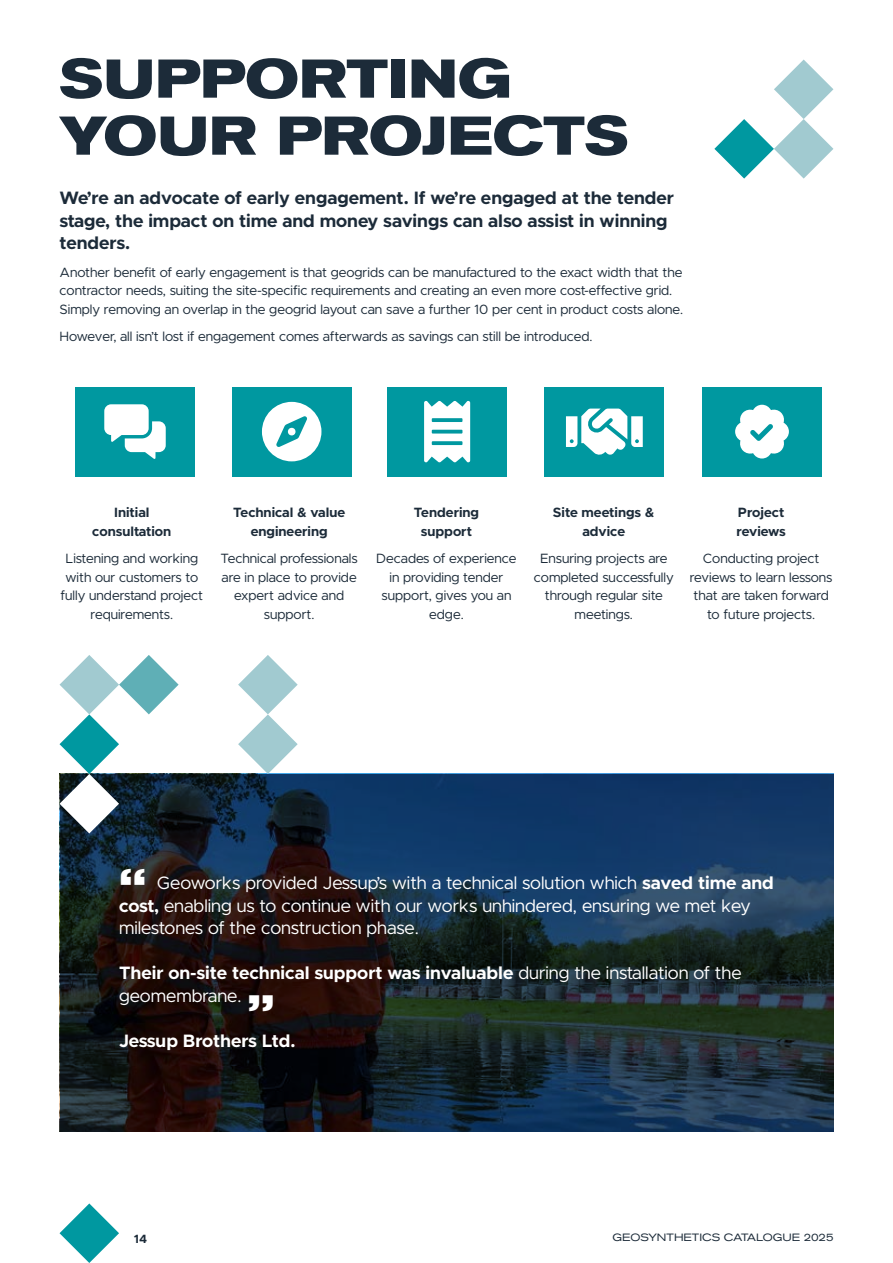
<style>
.page{position:relative;width:893px;height:1263px;background:#fff}
.page>*{position:absolute;margin:0;border:0;box-sizing:border-box;transform-origin:0 0}
.t1{font:700 expanded 54px/57px "Akzidenz Grotesk BQ";color:#1c2b39}
.t2{font:700 expanded 43.5px "Akzidenz Grotesk BQ";color:#fff}
.t3{font:18px/22.5px "Metropolis";color:#fff}
.t4{font:700 18px/22.5px "Metropolis";color:#1c2b39}
.t5{font:700 18px/22.5px "Metropolis";color:#fff}
.t6{font:13.5px/18.8px "Metropolis";color:#1c2b39;text-align:center}
.t7{font:700 13.5px/18.8px "Metropolis";color:#1c2b39;text-align:center}
.t8{font:700 12px "Metropolis";color:#1c2b39}
.t9{font:expanded 10.5px "Akzidenz Grotesk BQ";color:#1c2b39}
.s1{font-weight:700}
.s2{font-weight:400}
</style>
<div class="page">
<img style="left:60px;top:774px;width:773px;height:357px">
<div style="left:75px;top:387px;width:120px;height:89px;background:#0098a0"></div>
<svg style="left:104px;top:404px;width:62px;height:55px"></svg>
<div style="left:232px;top:387px;width:119px;height:89px;background:#0098a0"></div>
<svg style="left:262px;top:402px;width:59px;height:59px"></svg>
<div style="left:388px;top:387px;width:119px;height:89px;background:#0098a0"></div>
<svg style="left:424px;top:400px;width:46px;height:63px"></svg>
<div style="left:545px;top:387px;width:119px;height:89px;background:#0098a0"></div>
<svg style="left:566px;top:409px;width:77px;height:46px"></svg>
<div style="left:702px;top:387px;width:119px;height:89px;background:#0098a0"></div>
<svg style="left:735px;top:405px;width:54px;height:53px"></svg>
<svg style="left:238px;top:655px;width:60px;height:119px"></svg>
<svg style="left:714px;top:60px;width:119px;height:119px"></svg>
<svg style="left:60px;top:655px;width:119px;height:178px"></svg>
<svg style="left:60px;top:1203px;width:59px;height:60px"></svg>
<h1 class="t1" style="left:60px;top:51px;width:571px">SUPPORTING<br>YOUR PROJECTS</h1>
<h3 class="t4" style="left:60px;top:187px;width:616px">We’re an advocate of early engagement. If we’re engaged at the tender stage, the impact on time and money savings can also assist in winning tenders.</h3>
<p class="t6" style="left:60px;top:263px;width:625px;text-align:left">Another benefit of early engagement is that geogrids can be manufactured to the exact width that the contractor needs, suiting the site-specific requirements and creating an even more cost-effective grid.<br>Simply removing an overlap in the geogrid layout can save a further 10 per cent in product costs alone.</p>
<p class="t6" style="left:60px;top:327px;width:534px">However, all isn’t lost if engagement comes afterwards as savings can still be introduced.</p>
<p class="t7" style="left:92px;top:503px;width:81px">Initial consultation</p>
<p class="t6" style="left:61px;top:549px;width:144px">Listening and working with our customers to fully understand project requirements.</p>
<p class="t7" style="left:233px;top:503px;width:114px">Technical &amp; value engineering</p>
<p class="t6" style="left:221px;top:549px;width:138px">Technical professionals are in place to provide expert advice and support.</p>
<p class="t7" style="left:414px;top:503px;width:67px">Tendering support</p>
<p class="t6" style="left:376px;top:549px;width:142px">Decades of experience in providing tender support, gives you an edge.</p>
<p class="t7" style="left:553px;top:503px;width:103px">Site meetings &amp; advice</p>
<p class="t6" style="left:534px;top:549px;width:141px">Ensuring projects are completed successfully through regular site meetings.</p>
<p class="t7" style="left:737px;top:503px;width:51px;text-align:left">Project reviews</p>
<p class="t6" style="left:690px;top:549px;width:144px">Conducting project reviews to learn lessons that are taken forward to future projects.</p>
<h2 class="t2" style="left:119px;top:859px;width:29px">“</h2>
<h3 class="t3" style="left:119px;top:872px;width:656px;text-indent:38px">Geoworks provided Jessup’s with a technical solution which <span class="s1">saved time and cost,</span> enabling us to continue with our works unhindered, ensuring we met key milestones of the construction phase.</h3>
<h3 class="t5" style="left:119px;top:962px;width:624px">Their on-site technical support was invaluable <span class="s2">during the installation of the geomembrane.</span></h3>
<h2 class="t2" style="left:247px;top:985px;width:29px">”</h2>
<h3 class="t5" style="left:119px;top:1029px;width:178px">Jessup Brothers Ltd.</h3>
<p class="t8" style="left:134px;top:1231px;width:15px">14</p>
<p class="t9" style="left:612px;top:1231px;width:222px">GEOSYNTHETICS CATALOGUE 2025</p>
</div>
